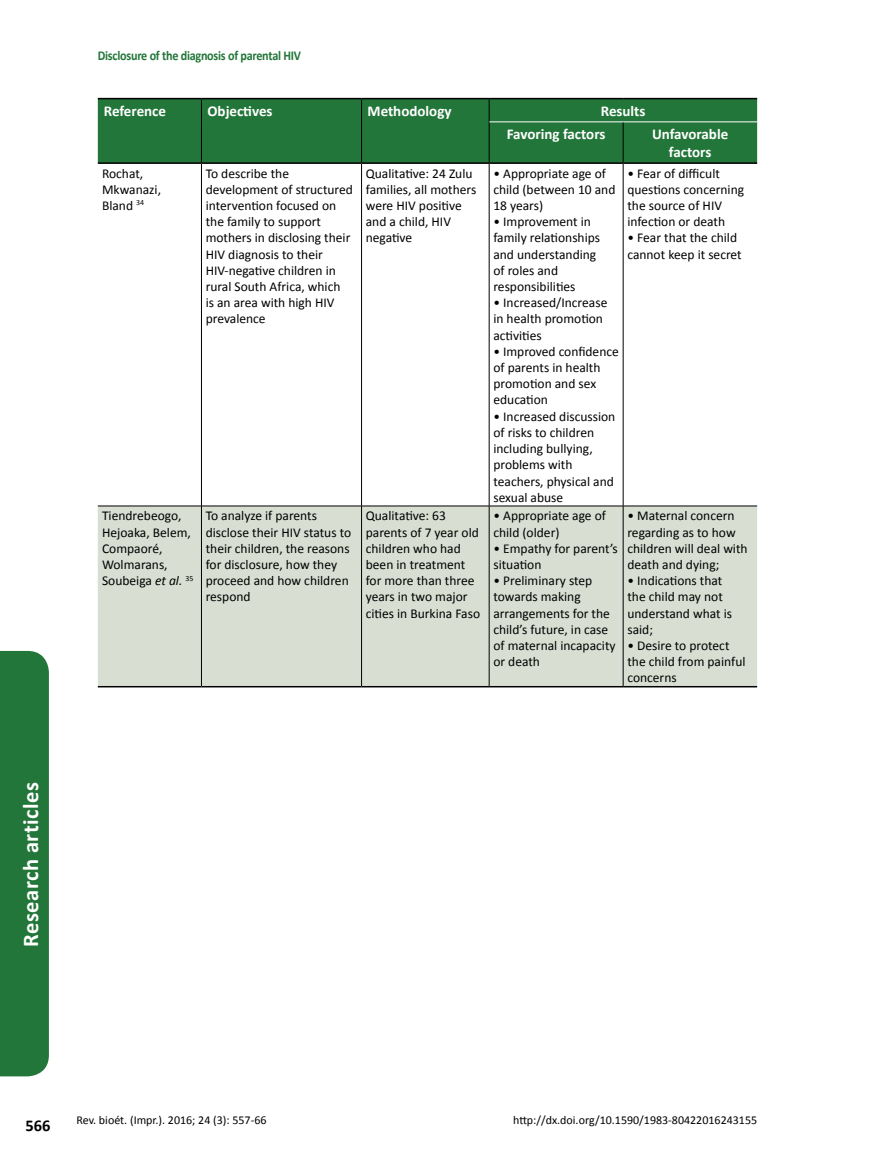
<style>
.page{position:relative;width:872px;height:1170px;background:#fff}
.page>*{position:absolute;margin:0;border:0;box-sizing:border-box;transform-origin:0 0}
.t1{font:700 22.5px "Calibri";letter-spacing:.02em;color:#fff}
.t2{font:700 16.5px "Calibri";color:#000}
.t3{font:700 15px/23.2px "Calibri";color:#fff}
.t4{font:13.5px/16.2px "Calibri";color:#000}
.t5{font:700 13.5px "Calibri";letter-spacing:-.02em;color:#237639;scale:.9 1}
.t6{font:12px "Calibri";color:#000}
.s1{font-style:italic}
</style>
<div class="page">
<div style="left:98px;top:99px;width:659px;height:63px;background:#237639"></div>
<div style="left:98px;top:506px;width:659px;height:180px;background:#d8dfd2"></div>
<svg style="left:201px;top:99px;width:1px;height:23px"></svg>
<svg style="left:361px;top:99px;width:1px;height:23px"></svg>
<hr style="left:201px;top:122px;width:1px;height:40px;background:#000">
<hr style="left:361px;top:122px;width:1px;height:40px;background:#000">
<svg style="left:489px;top:99px;width:1px;height:23px"></svg>
<hr style="left:489px;top:122px;width:1px;height:40px;background:#000">
<hr style="left:623px;top:122px;width:1px;height:40px;background:#000">
<hr style="left:489px;top:122px;width:134px;height:1px;background:#fff">
<hr style="left:623px;top:122px;width:134px;height:1px;background:#fff">
<hr style="left:98px;top:98px;width:103px;height:1px;background:#000">
<hr style="left:201px;top:98px;width:160px;height:1px;background:#000">
<hr style="left:361px;top:98px;width:128px;height:1px;background:#000">
<hr style="left:98px;top:162px;width:103px;height:2px;background:#000">
<hr style="left:201px;top:162px;width:160px;height:2px;background:#000">
<hr style="left:361px;top:162px;width:128px;height:2px;background:#000">
<hr style="left:489px;top:98px;width:134px;height:1px;background:#000">
<hr style="left:623px;top:98px;width:134px;height:1px;background:#000">
<hr style="left:489px;top:162px;width:134px;height:2px;background:#000">
<hr style="left:623px;top:162px;width:134px;height:2px;background:#000">
<hr style="left:201px;top:164px;width:1px;height:341px;background:#000">
<hr style="left:361px;top:164px;width:1px;height:341px;background:#000">
<hr style="left:489px;top:164px;width:1px;height:341px;background:#000">
<hr style="left:623px;top:164px;width:1px;height:341px;background:#000">
<hr style="left:98px;top:505px;width:103px;height:1px;background:#000">
<hr style="left:201px;top:505px;width:160px;height:1px;background:#000">
<hr style="left:201px;top:506px;width:1px;height:180px;background:#000">
<hr style="left:361px;top:505px;width:128px;height:1px;background:#000">
<hr style="left:361px;top:506px;width:1px;height:180px;background:#000">
<hr style="left:489px;top:505px;width:134px;height:1px;background:#000">
<hr style="left:489px;top:506px;width:1px;height:180px;background:#000">
<hr style="left:623px;top:505px;width:134px;height:1px;background:#000">
<hr style="left:623px;top:506px;width:1px;height:180px;background:#000">
<hr style="left:98px;top:686px;width:103px;height:1px;background:#000">
<hr style="left:201px;top:686px;width:160px;height:1px;background:#000">
<hr style="left:361px;top:686px;width:128px;height:1px;background:#000">
<hr style="left:489px;top:686px;width:134px;height:1px;background:#000">
<hr style="left:623px;top:686px;width:134px;height:1px;background:#000">
<div style="left:0;top:651px;width:49px;height:425px;background:#237639"></div>
<p class="t5" style="left:98px;top:47px;width:227px">Disclosure of the diagnosis of parental HIV</p>
<p class="t3" style="left:104px;top:99px;width:64px">Reference</p>
<p class="t3" style="left:207px;top:99px;width:67px">Objectives</p>
<p class="t3" style="left:367px;top:99px;width:85px">Methodology</p>
<p class="t3" style="left:507px;top:99px;width:140px;text-indent:94px">Results<br>Favoring factors</p>
<p class="t3" style="left:652px;top:125px;width:78px;line-height:18px;text-align:center">Unfavorable factors</p>
<h1 class="t1" style="left:16px;top:946px;width:166px;rotate:-90deg">Research articles</h1>
<p class="t4" style="left:102px;top:165px;width:60px">Rochat,<br>Mkwanazi,<br>Bland <sup>34</sup></p>
<p class="t4" style="left:206px;top:165px;width:149px">To describe the development of structured intervention focused on the family to support mothers in disclosing their<br>HIV diagnosis to their<br>HIV-negative children in rural South Africa, which<br>is an area with high HIV prevalence</p>
<p class="t4" style="left:366px;top:165px;width:112px">Qualitative: 24 Zulu families, all mothers were HIV positive and a child, HIV negative</p>
<p class="t4" style="left:493px;top:165px;width:123px">• Appropriate age of child (between 10 and<br>18 years)</p>
<p class="t4" style="left:493px;top:213px;width:108px">• Improvement in family relationships and understanding of roles and responsibilities</p>
<p class="t4" style="left:493px;top:294px;width:115px">• Increased/Increase in health promotion activities</p>
<p class="t4" style="left:493px;top:343px;width:127px">• Improved confidence of parents in health promotion and sex education</p>
<p class="t4" style="left:493px;top:408px;width:123px">• Increased discussion of risks to children including bullying, problems with teachers, physical and sexual abuse</p>
<p class="t4" style="left:102px;top:508px;width:93px">Tiendrebeogo,<br>Hejoaka, Belem,<br>Compaoré,<br>Wolmarans,<br>Soubeiga <span class="s1">et al.</span> <sup>35</sup></p>
<p class="t4" style="left:206px;top:508px;width:147px">To analyze if parents disclose their HIV status to their children, the reasons for disclosure, how they proceed and how children respond</p>
<p class="t4" style="left:366px;top:508px;width:116px">Qualitative: 63 parents of 7 year old children who had been in treatment for more than three years in two major cities in Burkina Faso</p>
<p class="t4" style="left:493px;top:508px;width:114px">• Appropriate age of child (older)</p>
<p class="t4" style="left:493px;top:540px;width:126px">• Empathy for parent’s situation</p>
<p class="t4" style="left:493px;top:572px;width:124px">• Preliminary step towards making arrangements for the child’s future, in case of maternal incapacity or death</p>
<p class="t4" style="left:627px;top:165px;width:118px">• Fear of difficult questions concerning the source of HIV infection or death</p>
<p class="t4" style="left:627px;top:230px;width:116px">• Fear that the child cannot keep it secret</p>
<p class="t4" style="left:627px;top:508px;width:122px">• Maternal concern regarding as to how children will deal with death and dying;</p>
<p class="t4" style="left:627px;top:572px;width:106px">• Indications that the child may not understand what is said;</p>
<p class="t4" style="left:627px;top:637px;width:120px">• Desire to protect the child from painful concerns</p>
<p class="t2" style="left:26px;top:1115px;width:27px">566</p>
<p class="t6" style="left:77px;top:1112px;width:191px">Rev. bioét. (Impr.). 2016; 24 (3): 557-66</p>
<p class="t6" style="left:513px;top:1112px;width:245px">http://dx.doi.org/10.1590/1983-80422016243155</p>
</div>
